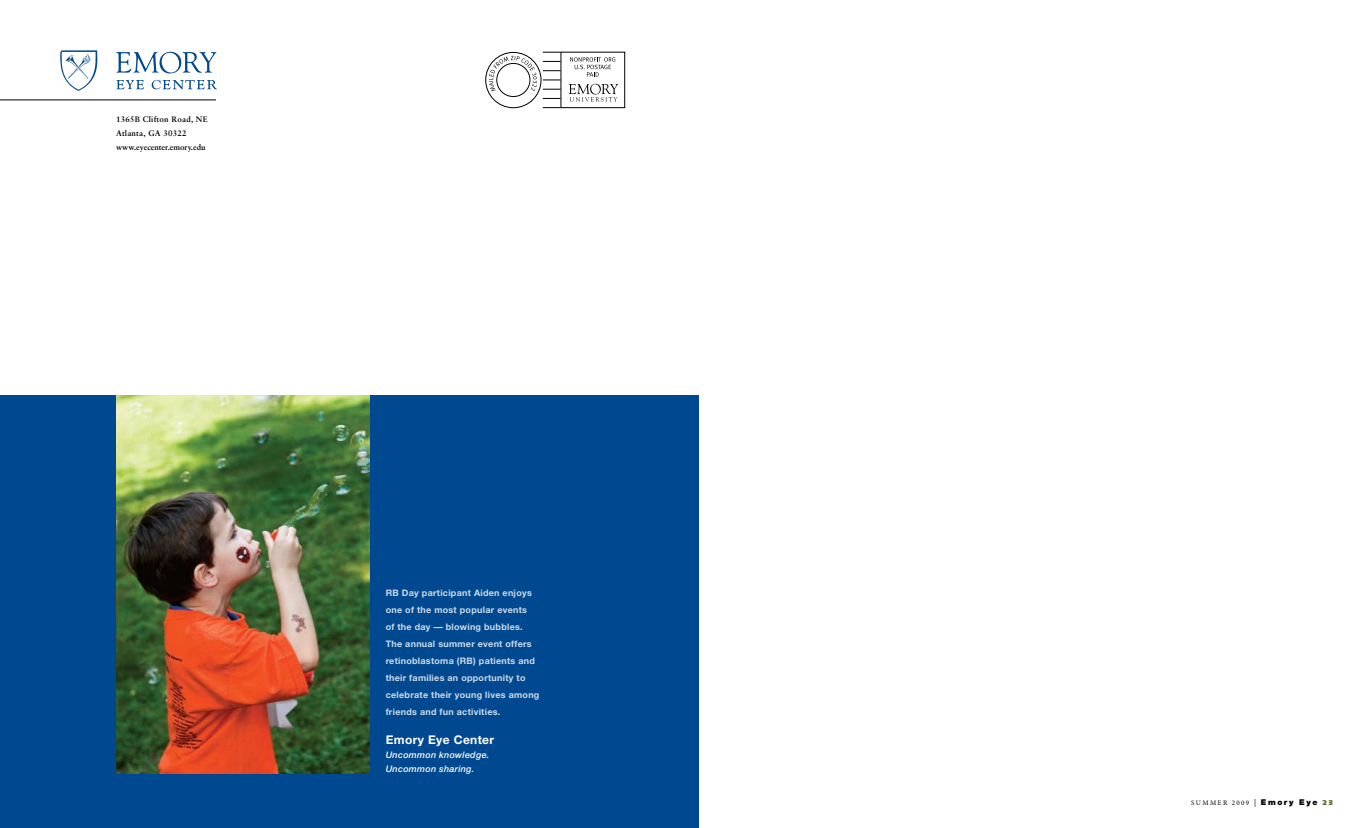
<style>
.page{position:relative;width:1368px;height:828px;background:#fff}
.page>*{position:absolute;margin:0;border:0;box-sizing:border-box;transform-origin:0 0}
.t1{font:700 12px "Helvetica Neue";letter-spacing:.03em;color:#fff}
.t2{font:700 9px/17px "Helvetica Neue";letter-spacing:.03em;color:#ccdbe9}
.t3{font:italic 500 9px/14px "Helvetica Neue";letter-spacing:.03em;color:#fff}
.t4{font:700 8px/14px "Sabon";letter-spacing:.03em;color:#000}
.t5{font:7px "Minion Pro";letter-spacing:.2em;color:#000}
.s1{font-size:8px}
.s2{font-family:"Helvetica Neue";font-weight:900;font-size:8px}
.s3{font-family:"Syntax";font-weight:900;color:#5c7231}
</style>
<div class="page">
<div style="left:0;top:396px;width:698px;height:432px;background:#004990"></div>
<svg style="left:116px;top:51px;width:100px;height:22px"></svg>
<svg style="left:60px;top:50px;width:38px;height:41px"></svg>
<svg style="left:152px;top:80px;width:64px;height:9px"></svg>
<svg style="left:116px;top:80px;width:28px;height:9px"></svg>
<hr style="left:0;top:100px;width:216px;height:1px;background:#000">
<div style="left:561px;top:52px;width:64px;height:56px;border:1px solid #000"></div>
<svg style="left:543px;top:52px;width:18px;height:1px"></svg>
<svg style="left:543px;top:61px;width:18px;height:1px"></svg>
<svg style="left:543px;top:70px;width:18px;height:1px"></svg>
<svg style="left:543px;top:80px;width:18px;height:1px"></svg>
<svg style="left:543px;top:89px;width:18px;height:1px"></svg>
<svg style="left:543px;top:98px;width:18px;height:1px"></svg>
<svg style="left:543px;top:107px;width:18px;height:1px"></svg>
<div style="left:485px;top:52px;width:56px;height:56px;border:1px solid #000;border-radius:50%"></div>
<div style="left:497px;top:63px;width:33px;height:34px;border:1px solid #000;border-radius:50%"></div>
<svg style="left:570px;top:57px;width:45px;height:20px"></svg>
<svg style="left:489px;top:56px;width:48px;height:35px"></svg>
<svg style="left:569px;top:84px;width:49px;height:18px"></svg>
<img style="left:117px;top:396px;width:253px;height:378px">
<p class="t4" style="left:116px;top:112px;width:93px">1365B Clifton Road, NE<br>Atlanta, GA 30322 www.eyecenter.emory.edu</p>
<p class="t2" style="left:386px;top:584px;width:155px">RB Day participant Aiden enjoys one of the most popular events<br>of the day — blowing bubbles.<br>The annual summer event offers retinoblastoma (RB) patients and their families an opportunity to celebrate their young lives among friends and fun activities.</p>
<h1 class="t1" style="left:386px;top:732px;width:110px">Emory Eye Center</h1>
<p class="t3" style="left:386px;top:747px;width:105px">Uncommon knowledge.<br>Uncommon sharing.</p>
<p class="t5" style="left:1191px;top:798px;width:143px">SUMMER 2009 <span class="s1">|</span> <span class="s2">Emory Eye</span> <span class="s3">23</span></p>
</div>
